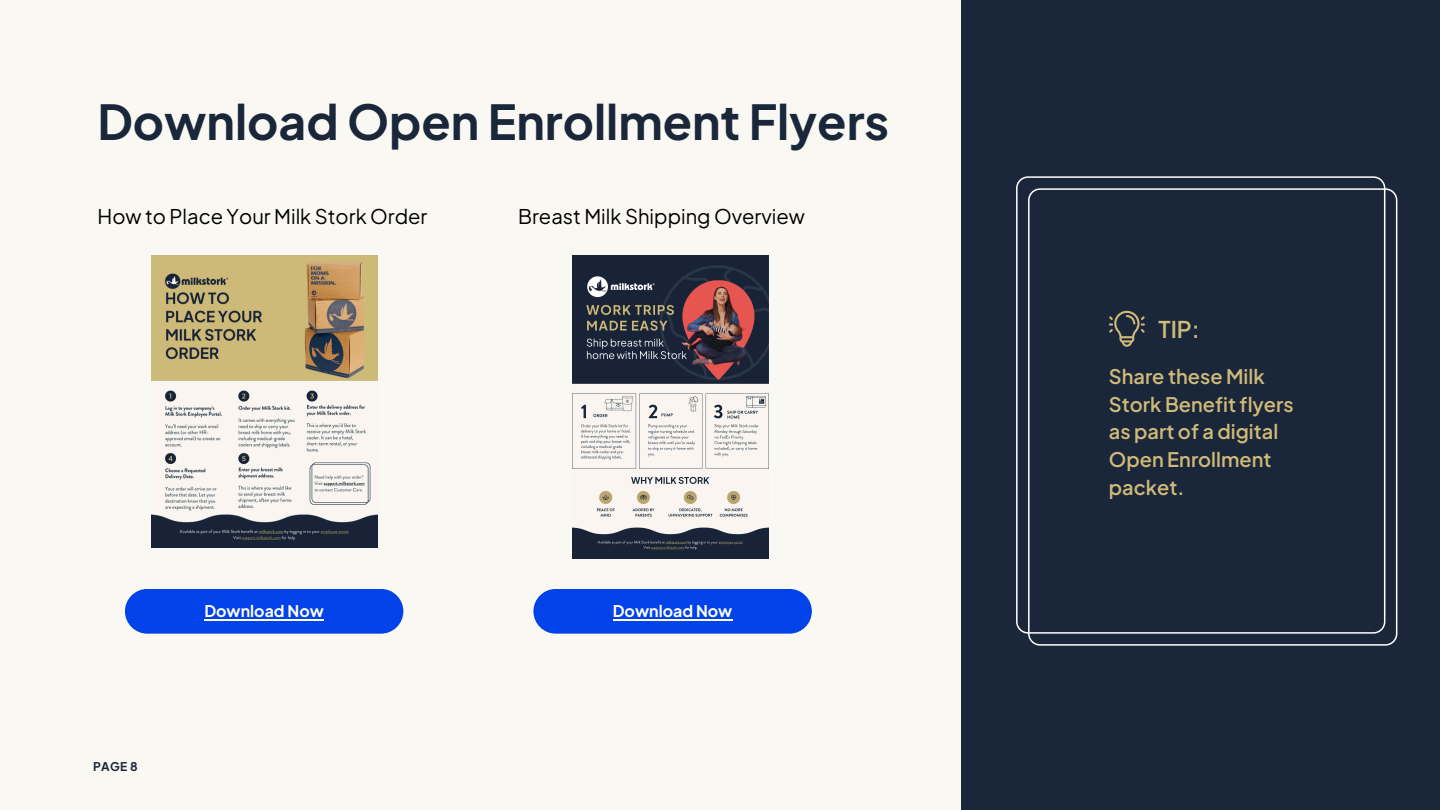
<style>
.page{position:relative;width:1440px;height:810px;background:#faf8f2}
.page>*{position:absolute;margin:0;border:0;box-sizing:border-box;transform-origin:0 0}
.t1{font:700 48px "Plus Jakarta Sans";color:#1a2639}
.t2{font:600 23px "Plus Jakarta Sans";color:#d0ba79}
.t3{font:20.2px "Plus Jakarta Sans";color:#000}
.t4{font:600 20px/27.8px "Plus Jakarta Sans";color:#d0ba79}
.t5{font:700 16px "Plus Jakarta Sans";color:#fff}
.t6{font:700 12px "Plus Jakarta Sans";color:#1a2639}
</style>
<div class="page">
<div style="left:962px;top:0;width:478px;height:809px;background:#1a2639"></div>
<svg style="left:1016px;top:176px;width:369px;height:458px"></svg>
<svg style="left:1028px;top:188px;width:369px;height:458px"></svg>
<div style="left:125px;top:589px;width:278px;height:45px;background:#0142e9;border-radius:22px"></div>
<hr style="left:204px;top:619px;width:120px;height:1px;background:#fff">
<div style="left:533px;top:589px;width:279px;height:45px;background:#0142e9;border-radius:22px"></div>
<hr style="left:613px;top:619px;width:119px;height:1px;background:#fff">
<svg style="left:1109px;top:311px;width:36px;height:36px"></svg>
<img style="left:151px;top:255px;width:226px;height:292px">
<img style="left:572px;top:255px;width:197px;height:303px">
<p class="t1" style="left:97px;top:90px;width:793px">Download Open Enrollment Flyers</p>
<h5 class="t3" style="left:98px;top:203px;width:331px">How to Place Your Milk Stork Order</h5>
<h5 class="t3" style="left:518px;top:203px;width:288px">Breast Milk Shipping Overview</h5>
<p class="t6" style="left:93px;top:759px;width:46px">PAGE 8</p>
<p class="t5" style="left:204px;top:601px;width:121px">Download Now</p>
<h2 class="t5" style="left:613px;top:601px;width:121px">Download Now</h2>
<h1 class="t2" style="left:1158px;top:314px;width:43px">TIP:</h1>
<h3 class="t4" style="left:1109px;top:362px;width:186px">Share these Milk<br>Stork Benefit flyers as part of a digital<br>Open Enrollment packet.</h3>
</div>
